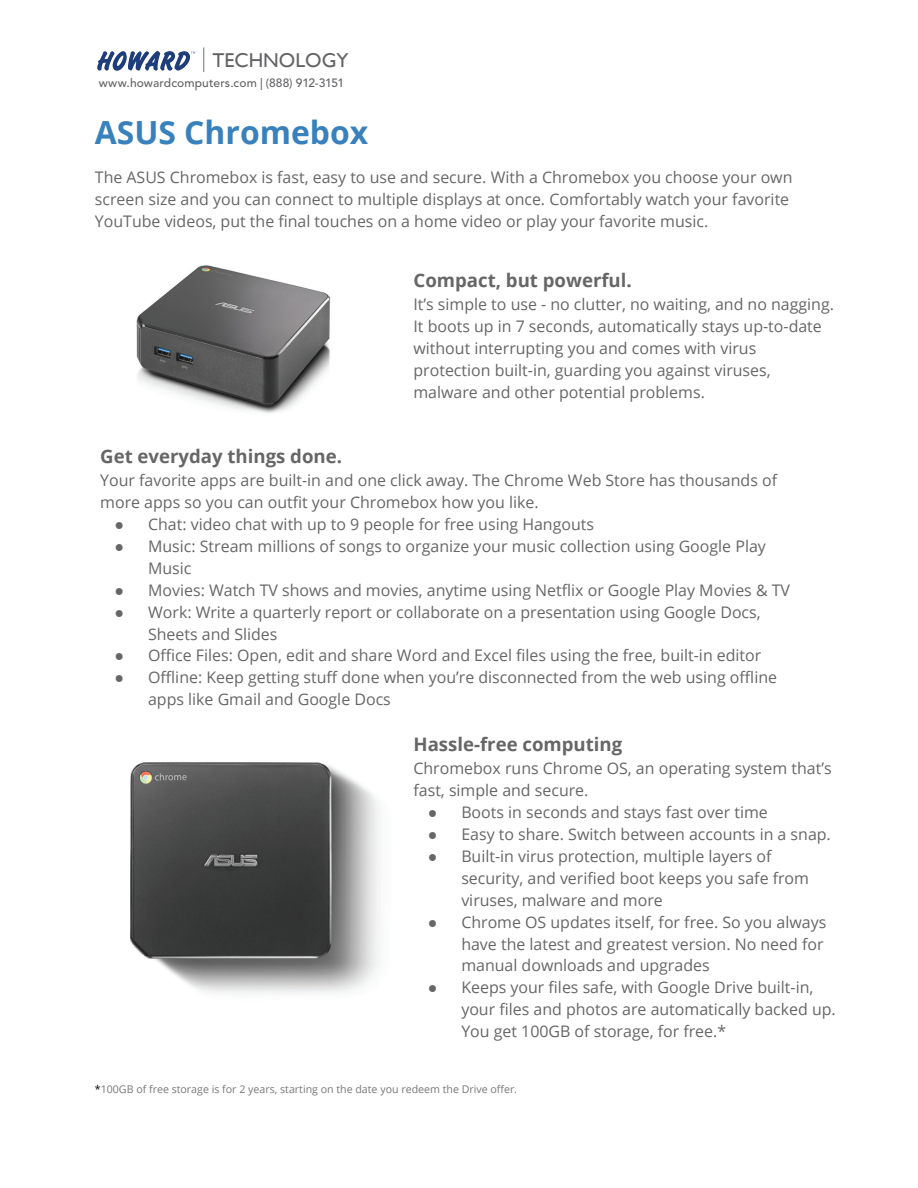
<style>
.page{position:relative;width:918px;height:1188px;background:#fff}
.page>*{position:absolute;margin:0;border:0;box-sizing:border-box;transform-origin:0 0}
.t1{font:700 31.95px "Open Sans";color:#3881bc}
.t2{font:20.1px "Gill Sans";color:#636366}
.t3{font:700 18.6px "Open Sans";color:#666}
.t4{font:15.9px/21.9px "Open Sans";color:#666}
.t5{font:500 12px "Avenir LT Std";letter-spacing:.01em;color:#636366}
.t6{font:10.65px "Open Sans";color:#787877}
.s1{font-family:"Times New Roman"}
.s2{color:#040503}
.s3{color:#325caa}
</style>
<div class="page">
<img style="left:131px;top:762px;width:249px;height:232px">
<img style="left:136px;top:266px;width:195px;height:147px">
<svg style="left:97px;top:51px;width:98px;height:20px"></svg>
<svg style="left:203px;top:48px;width:1px;height:24px"></svg>
<p class="t2" style="left:212px;top:49px;width:138px">TECHNOLOGY</p>
<p class="t5" style="left:99px;top:76px;width:247px">www.howardcomputers.com | (888) 912-3151</p>
<h1 class="t1" style="left:95px;top:109px;width:275px">ASUS Chromebox</h1>
<p class="t4" style="left:95px;top:166px;width:699px">The ASUS Chromebox is fast, easy to use and secure. With a Chromebox you choose your own screen size and you can connect to multiple displays at once. Comfortably watch your favorite<br>YouTube videos, put the final touches on a home video or play your favorite music.</p>
<p class="t3" style="left:413px;top:267px;width:220px">Compact, but powerful.</p>
<p class="t4" style="left:413px;top:293px;width:422px">It’s simple to use - no clutter, no waiting, and no nagging.<br>It boots up in 7 seconds, automatically stays up-to-date without interrupting you and comes with virus protection built-in, guarding you against viruses, malware and other potential problems.</p>
<p class="t3" style="left:100px;top:443px;width:243px">Get everyday things done.</p>
<p class="t4" style="left:100px;top:469px;width:678px">Your favorite apps are built-in and one click away. The Chrome Web Store has thousands of more apps so you can outfit your Chromebox how you like.</p>
<p class="t4" style="left:115px;top:513px;width:481px"><span class="s1">●</span> Chat: video chat with up to 9 people for free using Hangouts</p>
<p class="t4" style="left:148px;top:535px;width:619px;text-indent:-34px"><span class="s1">●</span> Music: Stream millions of songs to organize your music collection using Google Play<br>Music</p>
<p class="t4" style="left:115px;top:579px;width:677px"><span class="s1">●</span> Movies: Watch TV shows and movies, anytime using Netflix or Google Play Movies &amp; TV</p>
<p class="t4" style="left:148px;top:601px;width:614px;text-indent:-34px"><span class="s1">●</span> Work: Write a quarterly report or collaborate on a presentation using Google Docs,<br>Sheets and Slides</p>
<p class="t4" style="left:115px;top:644px;width:648px"><span class="s1">●</span> Office Files: Open, edit and share Word and Excel files using the free, built-in editor</p>
<p class="t4" style="left:148px;top:666px;width:630px;text-indent:-34px"><span class="s1">●</span> Offline: Keep getting stuff done when you’re disconnected from the web using offline apps like Gmail and Google Docs</p>
<p class="t3" style="left:413px;top:731px;width:210px">Hassle-free computing</p>
<p class="t4" style="left:413px;top:757px;width:420px">Chromebox runs Chrome OS, an operating system that’s fast, simple and secure.</p>
<p class="t4" style="left:428px;top:801px;width:342px"><span class="s1">●</span> Boots in seconds and stays fast over time</p>
<p class="t4" style="left:428px;top:823px;width:405px"><span class="s1">●</span> Easy to share. Switch between accounts in a snap.</p>
<p class="t4" style="left:461px;top:845px;width:349px;text-indent:-34px"><span class="s1">●</span> Built-in virus protection, multiple layers of security, and verified boot keeps you safe from viruses, malware and more</p>
<p class="t4" style="left:461px;top:910px;width:366px;text-indent:-34px"><span class="s1">●</span> Chrome OS updates itself, for free. So you always have the latest and greatest version. No need for manual downloads and upgrades</p>
<p class="t4" style="left:461px;top:976px;width:376px;text-indent:-34px"><span class="s1">●</span> Keeps your files safe, with Google Drive built-in, your files and photos are automatically backed up.<br>You get 100GB of storage, for free.*</p>
<p class="t6" style="left:95px;top:1081px;width:487px"><span class="s2">*</span>100GB of free storage is for 2 years, starting on the date you redeem the Drive offer. <span class="s3">Learn more.</span></p>
</div>
